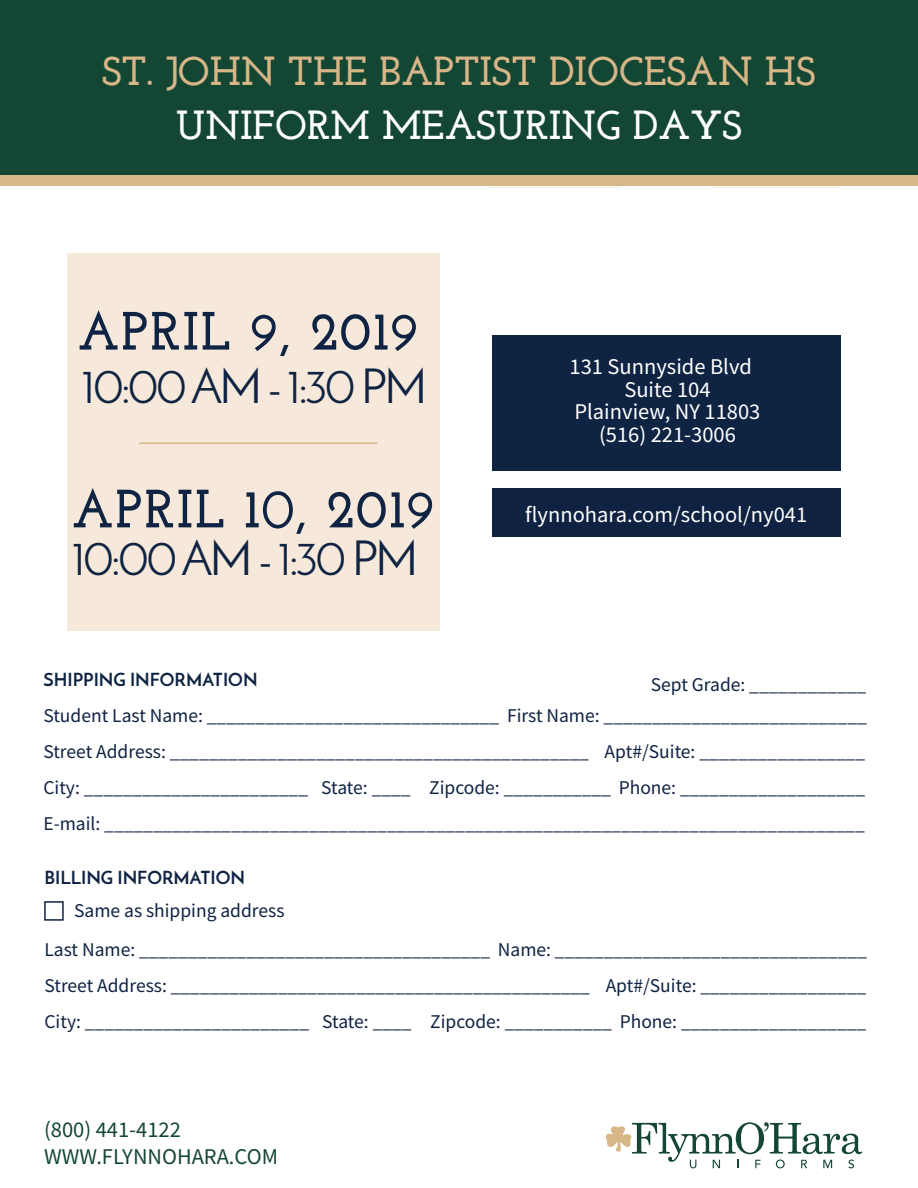
<style>
.page{position:relative;width:918px;height:1188px;background:#fff}
.page>*{position:absolute;margin:0;border:0;box-sizing:border-box;transform-origin:0 0}
.t1{font:700 53.85px "Josefin Slab";letter-spacing:.035em;color:#0f2342}
.t2{font:48px "Josefin Sans";letter-spacing:-.075em;color:#0f2342}
.t3{font:700 40.5px "Josefin Slab";color:#d7b688}
.t4{font:700 40.5px "Josefin Slab";color:#fff}
.t5{font:22.5px/22.5px "Source Sans Pro";color:#fff;text-align:center}
.t6{font:22.5px/27px "Source Sans Pro";color:#144634}
.t7{font:19.5px/36px "Source Sans Pro";color:#0f2342;text-align:justify}
.t8{font:700 18px "Josefin Sans";color:#0f2342}
.s1{font-weight:400}
</style>
<div class="page">
<div style="left:0;top:0;width:918px;height:178px;background:#144634"></div>
<div style="left:0;top:176px;width:918px;height:10px;background:#d7b688"></div>
<svg style="left:605px;top:1122px;width:257px;height:46px"></svg>
<div style="left:44px;top:901px;width:20px;height:20px;border:2px solid #0f2342"></div>
<div style="left:492px;top:488px;width:349px;height:49px;background:#102241"></div>
<div style="left:492px;top:335px;width:349px;height:136px;background:#0f2342"></div>
<div style="left:67px;top:254px;width:201px;height:377px;background:#f6e9db"></div>
<div style="left:268px;top:254px;width:172px;height:377px;background:#f6e9db"></div>
<hr style="left:139px;top:443px;width:239px;height:1px;background:#d7b688">
<h3 class="t3" style="left:102px;top:47px;width:715px">ST. JOHN THE BAPTIST DIOCESAN HS</h3>
<h3 class="t4" style="left:176px;top:101px;width:567px">UNIFORM MEASURING DAYS</h3>
<h1 class="t1" style="left:78px;top:299px;width:342px">APRIL <span class="s1">9</span>, 201<span class="s1">9</span></h1>
<h2 class="t2" style="left:82px;top:357px;width:348px">10:00 AM - 1:30 PM</h2>
<h1 class="t1" style="left:72px;top:477px;width:364px">APRIL 1<span class="s1">0</span>, 201<span class="s1">9</span></h1>
<h2 class="t2" style="left:72px;top:530px;width:349px">10:00AM - 1:30 PM</h2>
<p class="t5" style="left:570px;top:355px;width:192px">131 Sunnyside Blvd<br>Suite 104<br>Plainview, NY 11803 (516) 221-3006</p>
<p class="t5" style="left:525px;top:503px;width:283px">flynnohara.com/school/ny041</p>
<p class="t8" style="left:43px;top:669px;width:216px">SHIPPING INFORMATION</p>
<p class="t7" style="left:43px;top:698px;width:825px">Student Last Name: ______________________________ First Name: ___________________________ Street Address: ___________________________________________ Apt#/Suite: _________________ City: _______________________ State: ____ Zipcode: ___________ Phone: ___________________ E-mail: ______________________________________________________________________________</p>
<p class="t7" style="left:651px;top:666px;width:217px">Sept Grade: ____________</p>
<p class="t8" style="left:44px;top:866px;width:202px">BILLING INFORMATION</p>
<p class="t7" style="left:74px;top:892px;width:212px">Same as shipping address</p>
<p class="t7" style="left:44px;top:931px;width:824px">Last Name: ____________________________________ Name: ________________________________ Street Address: ___________________________________________ Apt#/Suite: _________________ City: _______________________ State: ____ Zipcode: ___________ Phone: ___________________</p>
<p class="t6" style="left:44px;top:1116px;width:235px">(800) 441-4122<br>WWW.FLYNNOHARA.COM</p>
</div>
